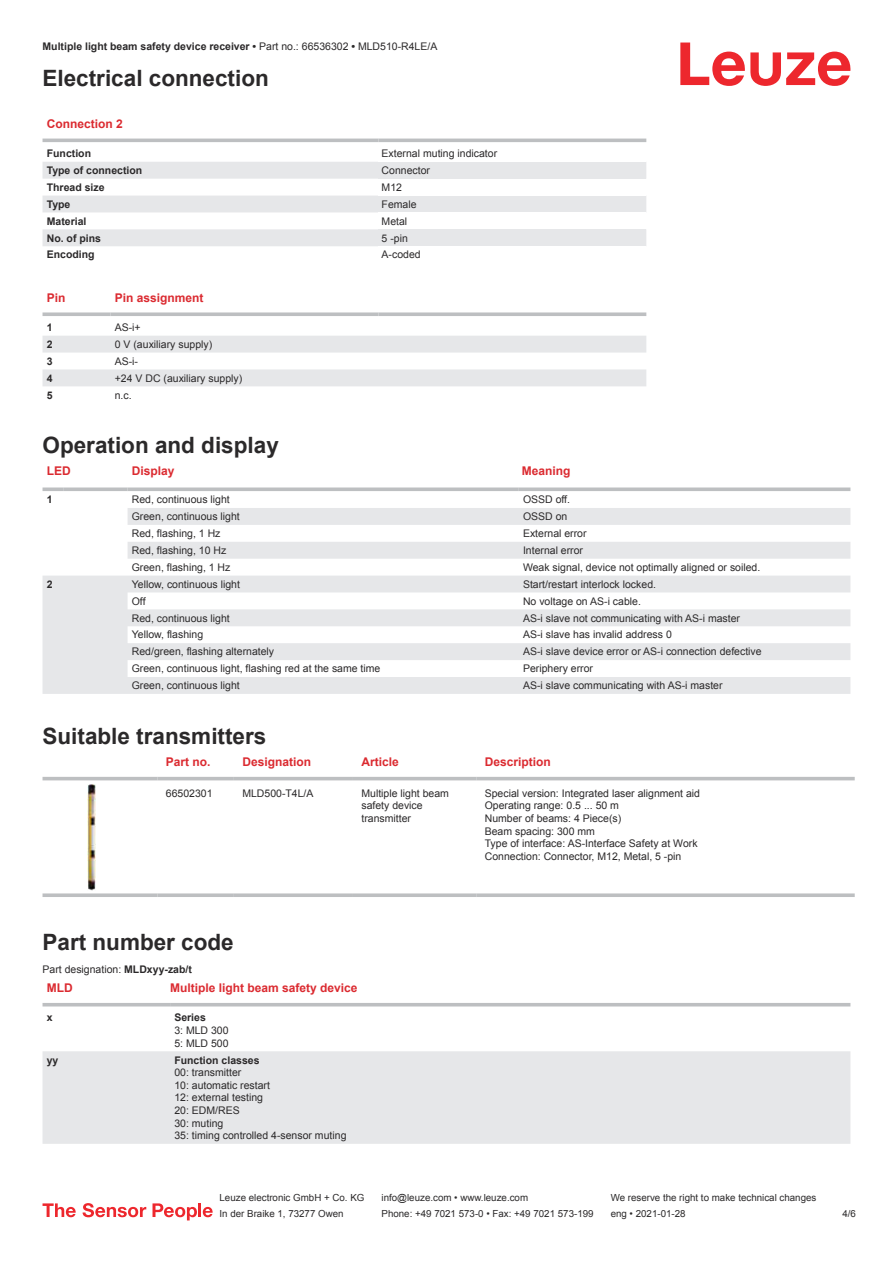
<style>
.page{position:relative;width:893px;height:1263px;background:#fff}
.page>*{position:absolute;margin:0;border:0;box-sizing:border-box;transform-origin:0 0}
.t1{font:700 22.5px "Arial";color:#2b292a}
.t2{font:700 12px "Arial";color:#db2a30}
.t3{font:10.5px/12.6px "Arial";color:#2b292a}
.t4{font:700 10.5px "Arial";color:#2b292a}
.t5{font:9.75px "Arial";color:#2b292a}
.s1{font-weight:400}
.s2{font-weight:700}
</style>
<div class="page">
<svg style="left:680px;top:43px;width:170px;height:43px"></svg>
<svg style="left:43px;top:138px;width:603px;height:1px"></svg>
<svg style="left:43px;top:162px;width:335px;height:84px;fill:#e6e7e9"></svg>
<hr style="left:43px;top:139px;width:335px;height:3px;background:#bdbfc1">
<hr style="left:378px;top:139px;width:268px;height:3px;background:#bdbfc1">
<div style="left:378px;top:162px;width:268px;height:17px;background:#e6e7e9"></div>
<div style="left:378px;top:196px;width:268px;height:16px;background:#e6e7e9"></div>
<div style="left:378px;top:229px;width:268px;height:17px;background:#e6e7e9"></div>
<svg style="left:43px;top:336px;width:603px;height:50px"></svg>
<svg style="left:43px;top:312px;width:68px;height:4px"></svg>
<svg style="left:111px;top:312px;width:267px;height:4px"></svg>
<svg style="left:378px;top:312px;width:268px;height:4px"></svg>
<svg style="left:43px;top:508px;width:807px;height:186px;fill:#e6e7e9"></svg>
<svg style="left:43px;top:487px;width:21px;height:4px"></svg>
<svg style="left:64px;top:487px;width:64px;height:4px"></svg>
<svg style="left:128px;top:487px;width:391px;height:4px;background:#c5c7c8"></svg>
<svg style="left:519px;top:487px;width:331px;height:4px"></svg>
<svg style="left:43px;top:776px;width:812px;height:9px"></svg>
<hr style="left:43px;top:777px;width:114px;height:3px;background:#bdbfc1">
<hr style="left:157px;top:777px;width:77px;height:3px;background:#bdbfc1">
<hr style="left:234px;top:777px;width:119px;height:3px;background:#bdbfc1">
<hr style="left:353px;top:777px;width:123px;height:3px;background:#bdbfc1">
<hr style="left:476px;top:777px;width:379px;height:3px;background:#bdbfc1">
<svg style="left:43px;top:893px;width:114px;height:4px"></svg>
<svg style="left:157px;top:893px;width:77px;height:4px"></svg>
<svg style="left:234px;top:893px;width:119px;height:4px"></svg>
<svg style="left:353px;top:893px;width:123px;height:4px"></svg>
<svg style="left:476px;top:893px;width:379px;height:4px;background:#c4c6c8"></svg>
<img style="left:87px;top:785px;width:9px;height:106px">
<svg style="left:43px;top:1006px;width:807px;height:1px"></svg>
<div style="left:43px;top:1051px;width:807px;height:93px;background:#e6e7e9"></div>
<hr style="left:43px;top:1003px;width:127px;height:3px;background:#bdbfc1">
<hr style="left:170px;top:1003px;width:680px;height:3px;background:#bdbfc1">
<svg style="left:43px;top:1203px;width:33px;height:14px"></svg>
<svg style="left:83px;top:1203px;width:63px;height:14px"></svg>
<svg style="left:153px;top:1203px;width:44px;height:17px"></svg>
<hr style="left:198px;top:1203px;width:3px;height:14px;background:#ed272d">
<svg style="left:203px;top:1207px;width:10px;height:10px"></svg>
<p class="t4" style="left:43px;top:43px;width:396px">Multiple light beam safety device receiver • <span class="s1">Part no.: 66536302</span> • <span class="s1">MLD510-R4LE/A</span></p>
<h1 class="t1" style="left:43px;top:70px;width:228px">Electrical connection</h1>
<p class="t2" style="left:47px;top:119px;width:78px">Connection 2</p>
<p class="t4" style="left:47px;top:149px;width:46px">Function</p>
<p class="t3" style="left:382px;top:148px;width:117px">External muting indicator</p>
<p class="t4" style="left:47px;top:166px;width:97px">Type of connection</p>
<p class="t3" style="left:382px;top:165px;width:50px">Connector</p>
<p class="t4" style="left:47px;top:183px;width:59px">Thread size</p>
<p class="t3" style="left:382px;top:182px;width:22px">M12</p>
<p class="t4" style="left:47px;top:200px;width:25px">Type</p>
<p class="t3" style="left:382px;top:199px;width:37px">Female</p>
<p class="t4" style="left:47px;top:217px;width:41px">Material</p>
<p class="t3" style="left:382px;top:216px;width:27px">Metal</p>
<p class="t4" style="left:47px;top:234px;width:56px">No. of pins</p>
<p class="t3" style="left:382px;top:233px;width:28px">5 -pin</p>
<p class="t4" style="left:47px;top:251px;width:49px">Encoding</p>
<p class="t3" style="left:382px;top:249px;width:41px">A-coded</p>
<p class="t2" style="left:47px;top:293px;width:20px">Pin</p>
<p class="t2" style="left:115px;top:293px;width:90px">Pin assignment</p>
<p class="t4" style="left:47px;top:323px;width:7px">1</p>
<p class="t3" style="left:115px;top:322px;width:27px">AS-i+</p>
<p class="t4" style="left:47px;top:340px;width:7px">2</p>
<p class="t3" style="left:115px;top:339px;width:99px">0 V (auxiliary supply)</p>
<p class="t4" style="left:47px;top:357px;width:7px">3</p>
<p class="t3" style="left:115px;top:356px;width:25px">AS-i-</p>
<p class="t4" style="left:47px;top:374px;width:7px">4</p>
<p class="t3" style="left:115px;top:373px;width:129px">+24 V DC (auxiliary supply)</p>
<p class="t4" style="left:47px;top:391px;width:7px">5</p>
<p class="t3" style="left:115px;top:389px;width:18px">n.c.</p>
<h1 class="t1" style="left:43px;top:437px;width:238px">Operation and display</h1>
<p class="t2" style="left:47px;top:467px;width:25px">LED</p>
<p class="t2" style="left:132px;top:467px;width:44px">Display</p>
<p class="t2" style="left:522px;top:467px;width:50px">Meaning</p>
<p class="t4" style="left:47px;top:496px;width:7px">1</p>
<p class="t3" style="left:132px;top:494px;width:100px">Red, continuous light</p>
<p class="t3" style="left:523px;top:494px;width:49px">OSSD off.</p>
<p class="t3" style="left:132px;top:511px;width:109px">Green, continuous light</p>
<p class="t3" style="left:523px;top:511px;width:46px">OSSD on</p>
<p class="t3" style="left:132px;top:528px;width:90px">Red, flashing, 1 Hz</p>
<p class="t3" style="left:523px;top:528px;width:65px">External error</p>
<p class="t3" style="left:132px;top:545px;width:96px">Red, flashing, 10 Hz</p>
<p class="t3" style="left:523px;top:545px;width:62px">Internal error</p>
<p class="t3" style="left:132px;top:562px;width:100px">Green, flashing, 1 Hz</p>
<p class="t3" style="left:523px;top:562px;width:239px">Weak signal, device not optimally aligned or soiled.</p>
<p class="t4" style="left:47px;top:580px;width:7px">2</p>
<p class="t3" style="left:132px;top:579px;width:110px">Yellow, continuous light</p>
<p class="t3" style="left:523px;top:579px;width:135px">Start/restart interlock locked.</p>
<p class="t3" style="left:132px;top:596px;width:15px">Off</p>
<p class="t3" style="left:523px;top:596px;width:119px">No voltage on AS-i cable.</p>
<p class="t3" style="left:132px;top:612px;width:100px">Red, continuous light</p>
<p class="t3" style="left:523px;top:612px;width:219px">AS-i slave not communicating with AS-i master</p>
<p class="t3" style="left:132px;top:629px;width:73px">Yellow, flashing</p>
<p class="t3" style="left:523px;top:629px;width:150px">AS-i slave has invalid address 0</p>
<p class="t3" style="left:132px;top:646px;width:144px">Red/green, flashing alternately</p>
<p class="t3" style="left:523px;top:646px;width:240px">AS-i slave device error or AS-i connection defective</p>
<p class="t3" style="left:132px;top:663px;width:250px">Green, continuous light, flashing red at the same time</p>
<p class="t3" style="left:523px;top:663px;width:72px">Periphery error</p>
<p class="t3" style="left:132px;top:680px;width:109px">Green, continuous light</p>
<p class="t3" style="left:523px;top:680px;width:201px">AS-i slave communicating with AS-i master</p>
<h1 class="t1" style="left:43px;top:728px;width:225px">Suitable transmitters</h1>
<p class="t2" style="left:166px;top:757px;width:46px">Part no.</p>
<p class="t2" style="left:242px;top:757px;width:70px">Designation</p>
<p class="t2" style="left:361px;top:757px;width:39px">Article</p>
<p class="t2" style="left:485px;top:757px;width:68px">Description</p>
<p class="t3" style="left:166px;top:788px;width:48px">66502301</p>
<p class="t3" style="left:242px;top:788px;width:73px">MLD500-T4L/A</p>
<p class="t3" style="left:361px;top:788px;width:89px">Multiple light beam safety device transmitter</p>
<p class="t3" style="left:485px;top:788px;width:217px">Special version: Integrated laser alignment aid Operating range: 0.5 ... 50 m<br>Number of beams: 4 Piece(s)<br>Beam spacing: 300 mm<br>Type of interface: AS-Interface Safety at Work Connection: Connector, M12, Metal, 5 -pin</p>
<h1 class="t1" style="left:43px;top:933px;width:193px">Part number code</h1>
<p class="t2" style="left:47px;top:983px;width:27px">MLD</p>
<p class="t2" style="left:170px;top:983px;width:189px">Multiple light beam safety device</p>
<p class="t4" style="left:47px;top:1014px;width:7px">x</p>
<p class="t4" style="left:174px;top:1014px;width:33px">Series</p>
<p class="t3" style="left:174px;top:1025px;width:56px">3: MLD 300<br>5: MLD 500</p>
<p class="t4" style="left:47px;top:1056px;width:13px">yy</p>
<p class="t4" style="left:174px;top:1056px;width:87px">Function classes</p>
<p class="t3" style="left:174px;top:1067px;width:174px">00: transmitter<br>10: automatic restart<br>12: external testing<br>20: EDM/RES<br>30: muting<br>35: timing controlled 4-sensor muting</p>
<p class="t3" style="left:43px;top:964px;width:151px">Part designation: <span class="s2">MLDxyy-zab/t</span></p>
<p class="t5" style="left:220px;top:1194px;width:146px">Leuze electronic GmbH + Co. KG</p>
<p class="t5" style="left:381px;top:1194px;width:148px">info@leuze.com • www.leuze.com</p>
<p class="t5" style="left:611px;top:1194px;width:207px">We reserve the right to make technical changes</p>
<p class="t5" style="left:220px;top:1210px;width:126px">In der Braike 1, 73277 Owen</p>
<p class="t5" style="left:381px;top:1210px;width:214px">Phone: +49 7021 573-0 • Fax: +49 7021 573-199</p>
<p class="t5" style="left:611px;top:1210px;width:76px">eng • 2021-01-28</p>
<p class="t5" style="left:842px;top:1210px;width:15px">4 /6</p>
</div>
